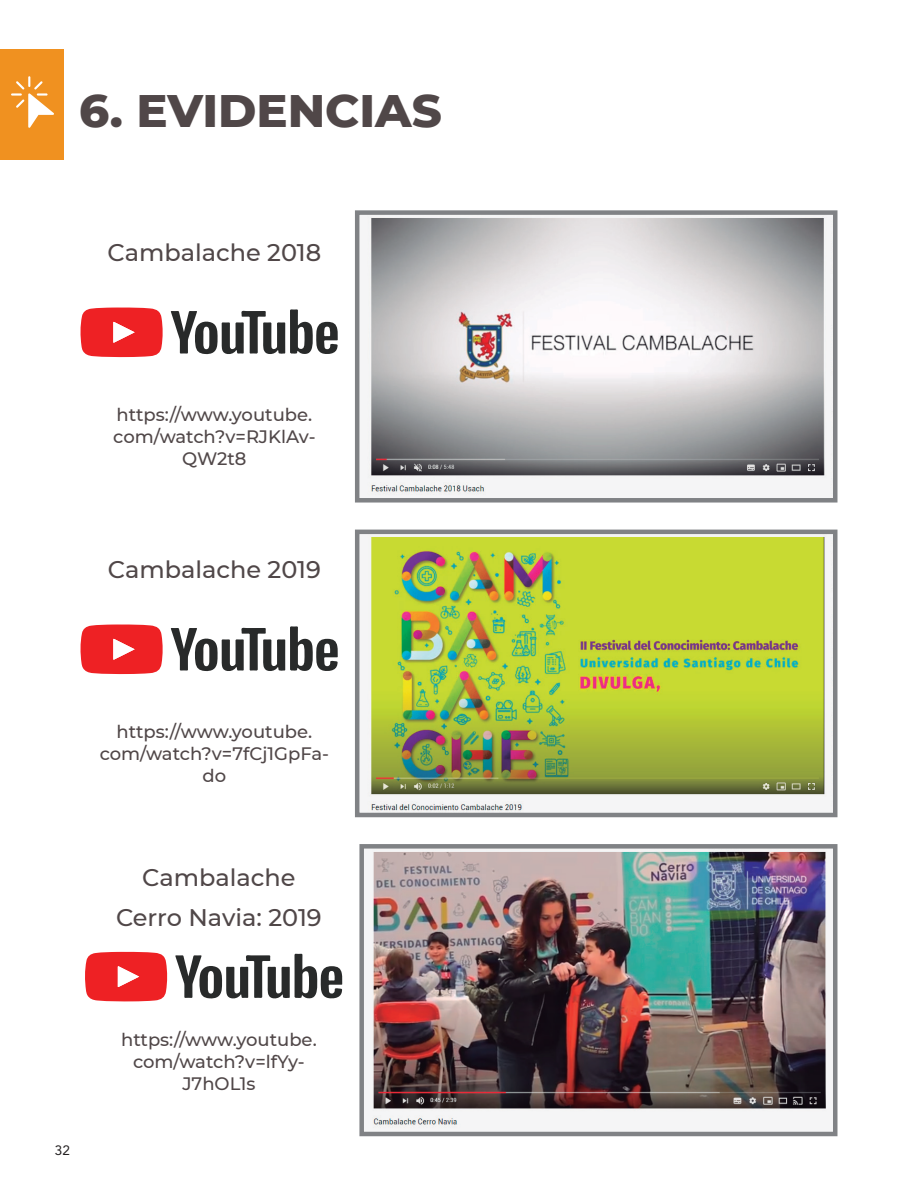
<style>
.page{position:relative;width:918px;height:1188px;background:#fff}
.page>*{position:absolute;margin:0;border:0;box-sizing:border-box;transform-origin:0 0}
.t1{font:800 46.5px "Montserrat";color:#504748}
.t2{font:500 24px/39.6px "Montserrat";color:#504748;text-align:center}
.t3{font:500 18px/21.6px "Montserrat";color:#504748;text-align:center}
.t4{font:13.5px "Avenir LT Std";color:#231f20}
</style>
<div class="page">
<div style="left:0;top:50px;width:64px;height:110px;background:#f09120"></div>
<svg style="left:171px;top:626px;width:167px;height:46px"></svg>
<svg style="left:80px;top:624px;width:83px;height:50px;background:#f03e41"></svg>
<img style="left:367px;top:535px;width:465px;height:277px">
<div style="left:355px;top:530px;width:482px;height:287px;border:4px solid #808285"></div>
<svg style="left:171px;top:309px;width:167px;height:46px"></svg>
<svg style="left:80px;top:308px;width:83px;height:49px;background:#f03b3e"></svg>
<img style="left:367px;top:215px;width:465px;height:283px">
<div style="left:355px;top:210px;width:482px;height:293px;border:4px solid #808285"></div>
<svg style="left:175px;top:954px;width:167px;height:45px"></svg>
<svg style="left:85px;top:952px;width:83px;height:49px;background:#f03b3e"></svg>
<img style="left:372px;top:849px;width:455px;height:280px">
<div style="left:359px;top:844px;width:478px;height:292px;border:4px solid #808285"></div>
<svg style="left:11px;top:76px;width:43px;height:52px"></svg>
<h1 class="t1" style="left:79px;top:76px;width:364px">6. EVIDENCIAS</h1>
<h2 class="t2" style="left:108px;top:232px;width:215px">Cambalache 2018</h2>
<p class="t3" style="left:113px;top:403px;width:204px">https://www.youtube. com/watch?v=RJKlAv-<br>QW2t8</p>
<h2 class="t2" style="left:108px;top:549px;width:215px">Cambalache 2019</h2>
<p class="t3" style="left:100px;top:720px;width:231px">https://www.youtube. com/watch?v=7fCj1GpFa&shy;do</p>
<h2 class="t2" style="left:116px;top:857px;width:207px">Cambalache<br>Cerro Navia: 2019</h2>
<p class="t4" style="left:55px;top:1142px;width:17px">32</p>
<p class="t3" style="left:121px;top:1028px;width:197px">https://www.youtube. com/watch?v=lfYy-<br>J7hOL1s</p>
</div>
